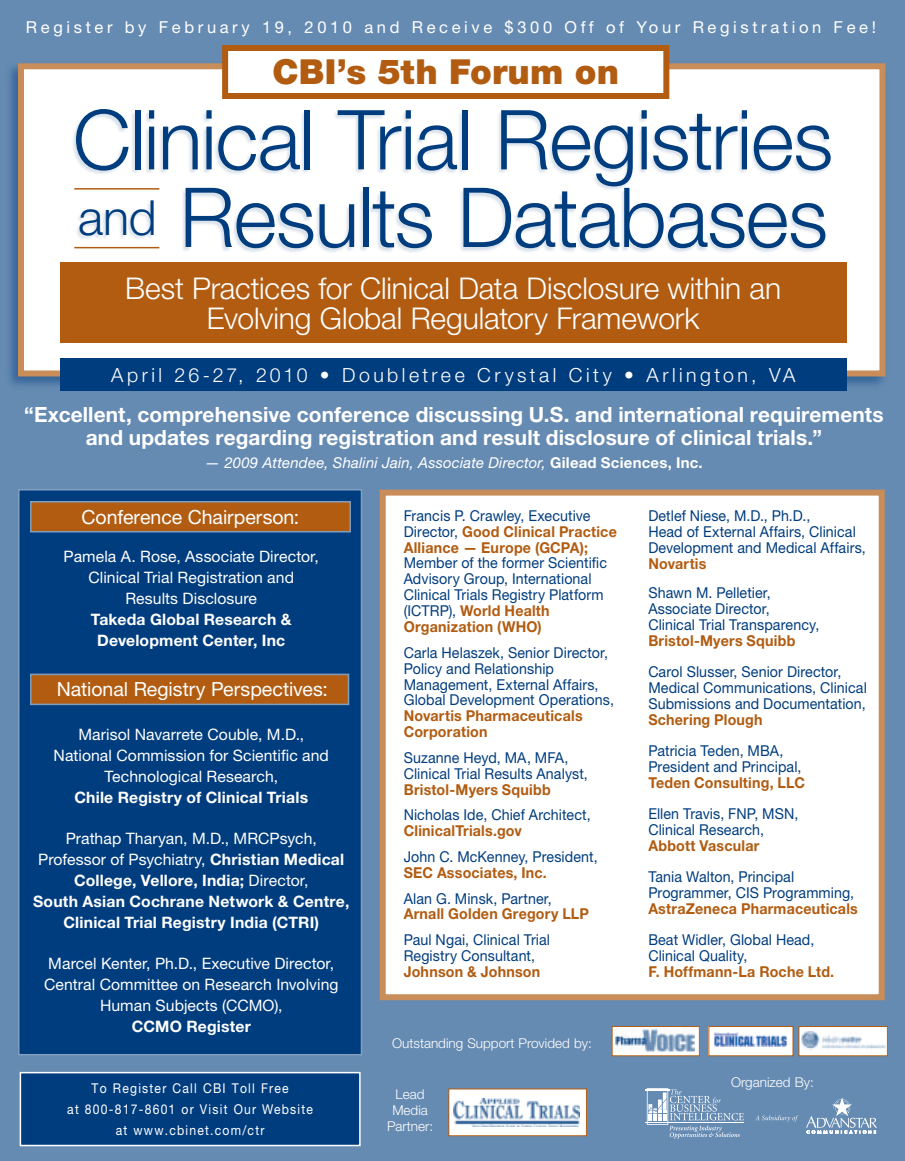
<style>
.page{position:relative;width:905px;height:1161px;background:#fff}
.page>*{position:absolute;margin:0;border:0;box-sizing:border-box;transform-origin:0 0}
.t1{font:300 82.8px/77.6px "Helvetica Neue LT Std";letter-spacing:-.015em;color:#003d7e}
.t2{font:900 34.5px "Helvetica Neue LT Std";letter-spacing:.005em;color:#b15c11}
.t3{font:300 30px/30px "Helvetica Neue LT Std";letter-spacing:-.005em;color:#fff;text-align:center}
.t4{font:700 21px/22.5px "Helvetica Neue LT Std";letter-spacing:.005em;color:#fff;text-align:center}
.t5{font:19.5px "Helvetica Neue LT Std";color:#fff}
.t6{font:300 19.5px "Helvetica Neue LT Std";letter-spacing:.175em;color:#fff}
.t7{font:16.5px "Helvetica Neue LT Std";letter-spacing:.22em;color:#fff}
.t8{font:15.75px/21px "Helvetica Neue LT Std";letter-spacing:.005em;color:#fff;text-align:center}
.t9{font:700 15.75px/21px "Helvetica Neue LT Std";letter-spacing:.01em;color:#fff;text-align:center}
.t10{font:15px/15.9px "Helvetica Neue LT Std";letter-spacing:.005em;color:#003d7e;scale:.95 1}
.t11{font:700 15px/15.9px "Helvetica Neue LT Std";letter-spacing:.015em;color:#b15c11;scale:.95 1}
.t12{font:italic 15px "Helvetica Neue LT Std";letter-spacing:.01em;color:#fff}
.t13{font:13.5px/21px "Helvetica Neue LT Std";letter-spacing:.1em;color:#fff;text-align:center;scale:.9 1}
.t14{font:300 13.5px/16.2px "Helvetica Neue LT Std";color:#fff;text-align:center}
.s1{font-size:48.45px}
.s2{font-weight:700;font-style:normal}
.s3{font-weight:400}
.s4{font-weight:400;color:#003d7e}
.s5{font-weight:700;color:#b15c11}
</style>
<div class="page">
<div style="left:0;top:0;width:904px;height:1161px;background:#668bb2"></div>
<hr style="left:645px;top:1122px;width:98px;height:1px;background:#fff">
<hr style="left:645px;top:1089px;width:24px;height:2px;background:#fff">
<svg style="left:646px;top:1088px;width:98px;height:51px"></svg>
<svg style="left:806px;top:1097px;width:71px;height:37px"></svg>
<svg style="left:755px;top:1115px;width:43px;height:7px"></svg>
<div style="left:19px;top:490px;width:342px;height:565px;background:#003d7e"></div>
<div style="left:18px;top:489px;width:344px;height:566px;border:2px solid #809ebe"></div>
<div style="left:4px;top:60px;width:885px;height:332px;background:#003d7e;opacity:.5"></div>
<div style="left:21px;top:66px;width:861px;height:308px;background:#fff"></div>
<div style="left:18px;top:63px;width:867px;height:313px;border:6px solid #c88d58"></div>
<div style="left:225px;top:48px;width:441px;height:48px;background:#fff"></div>
<div style="left:222px;top:45px;width:447px;height:54px;border:6px solid #b15c11"></div>
<div style="left:70px;top:109px;width:761px;height:145px;background:#003d7e;opacity:.16"></div>
<div style="left:60px;top:262px;width:786px;height:82px;background:#b15c11"></div>
<div style="left:60px;top:358px;width:786px;height:34px;background:#003d7e"></div>
<div style="left:31px;top:502px;width:319px;height:30px;background:#b15c11"></div>
<div style="left:30px;top:501px;width:321px;height:32px;border:2px solid #809ebe"></div>
<div style="left:31px;top:674px;width:317px;height:30px;background:#b15c11"></div>
<div style="left:30px;top:674px;width:319px;height:31px;border:2px solid #809ebe"></div>
<div style="left:382px;top:493px;width:499px;height:504px;background:#fff"></div>
<div style="left:380px;top:490px;width:504px;height:510px;border:6px solid #c88d58"></div>
<hr style="left:74px;top:188px;width:85px;height:2px;background:#b15c11">
<hr style="left:74px;top:247px;width:85px;height:1px;background:#b15c11">
<div style="left:20px;top:1073px;width:340px;height:73px;background:#003d7e"></div>
<div style="left:20px;top:1072px;width:340px;height:74px;border:2px solid #fff"></div>
<div style="left:449px;top:1089px;width:137px;height:47px;background:#fff"></div>
<img style="left:454px;top:1099px;width:125px;height:27px">
<div style="left:448px;top:1089px;width:138px;height:47px;border:1px solid #b15c11"></div>
<div style="left:612px;top:1027px;width:87px;height:29px;background:#fff"></div>
<img style="left:615px;top:1029px;width:79px;height:23px">
<div style="left:612px;top:1026px;width:87px;height:30px;border:1px solid #b15c11"></div>
<div style="left:798px;top:1027px;width:89px;height:29px;background:#fff"></div>
<img style="left:801px;top:1031px;width:84px;height:20px">
<div style="left:798px;top:1026px;width:89px;height:30px;border:1px solid #b15c11"></div>
<div style="left:708px;top:1027px;width:85px;height:29px;background:#fff"></div>
<img style="left:714px;top:1033px;width:73px;height:14px">
<div style="left:708px;top:1026px;width:85px;height:30px;border:1px solid #b15c11"></div>
<p class="t7" style="left:26px;top:17px;width:851px">Register by February 19, 2010 and Receive $300 Off of Your Registration Fee!</p>
<h2 class="t2" style="left:272px;top:51px;width:348px">CBI’s 5th Forum on</h2>
<h1 class="t1" style="left:73px;top:99px;width:761px">Clinical Trial Registries <span class="s1">and</span> Results Databases</h1>
<h3 class="t3" style="left:125px;top:272px;width:657px">Best Practices for Clinical Data Disclosure within an<br>Evolving Global Regulatory Framework</h3>
<h3 class="t6" style="left:111px;top:363px;width:685px">April 26-27, 2010 • Doubletree Crystal City • Arlington, VA</h3>
<h3 class="t4" style="left:24px;top:403px;width:861px">“Excellent, comprehensive conference discussing U.S. and international requirements and updates regarding registration and result disclosure of clinical trials.”</h3>
<p class="t12" style="left:205px;top:454px;width:499px">— 2009 Attendee, Shalini Jain, Associate Director, <span class="s2">Gilead Sciences, Inc.</span></p>
<h3 class="t5" style="left:82px;top:505px;width:219px">Conference Chairperson:</h3>
<p class="t8" style="left:64px;top:545px;width:257px">Pamela A. Rose, Associate Director,<br>Clinical Trial Registration and<br>Results Disclosure</p>
<p class="t9" style="left:91px;top:608px;width:202px">Takeda Global Research &amp;<br>Development Center, Inc</p>
<h3 class="t5" style="left:57px;top:678px;width:273px">National Registry Perspectives:</h3>
<p class="t8" style="left:54px;top:724px;width:277px">Marisol Navarrete Couble, M.D.,<br>National Commission for Scientific and<br>Technological Research,</p>
<p class="t9" style="left:74px;top:787px;width:235px">Chile Registry of Clinical Trials</p>
<p class="t9" style="left:33px;top:828px;width:318px"><span class="s3">Prathap Tharyan, M.D., MRCPsych, Professor of Psychiatry,</span> Christian Medical College, Vellore, India; <span class="s3">Director,<br></span>South Asian Cochrane Network &amp; Centre, Clinical Trial Registry India (CTRI)</p>
<p class="t8" style="left:44px;top:953px;width:296px">Marcel Kenter, Ph.D., Executive Director,<br>Central Committee on Research Involving<br>Human Subjects (CCMO),</p>
<p class="t9" style="left:132px;top:1016px;width:121px">CCMO Register</p>
<p class="t13" style="left:67px;top:1077px;width:274px">To Register Call CBI Toll Free<br>at 800-817-8601 or Visit Our Website at www.cbinet.com/ctr</p>
<p class="t11" style="left:404px;top:507px;width:226px"><span class="s4">Francis P. Crawley, Executive<br>Director,</span> Good Clinical Practice<br>Alliance — Europe (GCPA);</p>
<p class="t10" style="left:404px;top:555px;width:215px">Member of the former Scientific<br>Advisory Group, International<br>Clinical Trials Registry Platform (ICTRP), <span class="s5">World Health<br>Organization (WHO)</span></p>
<p class="t10" style="left:404px;top:644px;width:223px">Carla Helaszek, Senior Director,<br>Policy and Relationship<br>Management, External Affairs,<br>Global Development Operations,</p>
<p class="t11" style="left:404px;top:708px;width:190px">Novartis Pharmaceuticals<br>Corporation</p>
<p class="t10" style="left:404px;top:749px;width:195px">Suzanne Heyd, MA, MFA,<br>Clinical Trial Results Analyst,</p>
<p class="t11" style="left:404px;top:781px;width:156px">Bristol-Myers Squibb</p>
<p class="t10" style="left:404px;top:807px;width:198px">Nicholas Ide, Chief Architect,</p>
<p class="t11" style="left:404px;top:823px;width:126px">ClinicalTrials.gov</p>
<p class="t10" style="left:404px;top:848px;width:206px">John C. McKenney, President,</p>
<p class="t11" style="left:404px;top:864px;width:152px">SEC Associates, Inc.</p>
<p class="t10" style="left:404px;top:890px;width:157px">Alan G. Minsk, Partner,</p>
<p class="t11" style="left:404px;top:906px;width:196px">Arnall Golden Gregory LLP</p>
<p class="t10" style="left:404px;top:932px;width:156px">Paul Ngai, Clinical Trial<br>Registry Consultant,</p>
<p class="t11" style="left:404px;top:963px;width:145px">Johnson &amp; Johnson</p>
<p class="t14" style="left:392px;top:1034px;width:201px">Outstanding Support Provided by:</p>
<p class="t14" style="left:387px;top:1086px;width:48px">Lead<br>Media<br>Partner:</p>
<p class="t10" style="left:648px;top:507px;width:230px">Detlef Niese, M.D., Ph.D.,<br>Head of External Affairs, Clinical<br>Development and Medical Affairs,</p>
<p class="t11" style="left:648px;top:555px;width:63px">Novartis</p>
<p class="t10" style="left:648px;top:584px;width:181px">Shawn M. Pelletier,<br>Associate Director,<br>Clinical Trial Transparency,</p>
<p class="t11" style="left:648px;top:632px;width:156px">Bristol-Myers Squibb</p>
<p class="t10" style="left:648px;top:663px;width:231px">Carol Slusser, Senior Director,<br>Medical Communications, Clinical<br>Submissions and Documentation,</p>
<p class="t11" style="left:648px;top:711px;width:122px">Schering Plough</p>
<p class="t10" style="left:648px;top:742px;width:163px">Patricia Teden, MBA,<br>President and Principal,</p>
<p class="t11" style="left:648px;top:774px;width:166px">Teden Consulting, LLC</p>
<p class="t10" style="left:648px;top:805px;width:159px">Ellen Travis, FNP, MSN,<br>Clinical Research,</p>
<p class="t11" style="left:648px;top:837px;width:118px">Abbott Vascular</p>
<p class="t10" style="left:648px;top:868px;width:218px">Tania Walton, Principal<br>Programmer, CIS Programming,</p>
<p class="t11" style="left:648px;top:900px;width:222px">AstraZeneca Pharmaceuticals</p>
<p class="t10" style="left:648px;top:931px;width:176px">Beat Widler, Global Head,<br>Clinical Quality,</p>
<p class="t11" style="left:648px;top:963px;width:197px">F. Hoffmann-La Roche Ltd.</p>
<p class="t14" style="left:731px;top:1074px;width:84px">Organized By:</p>
</div>
